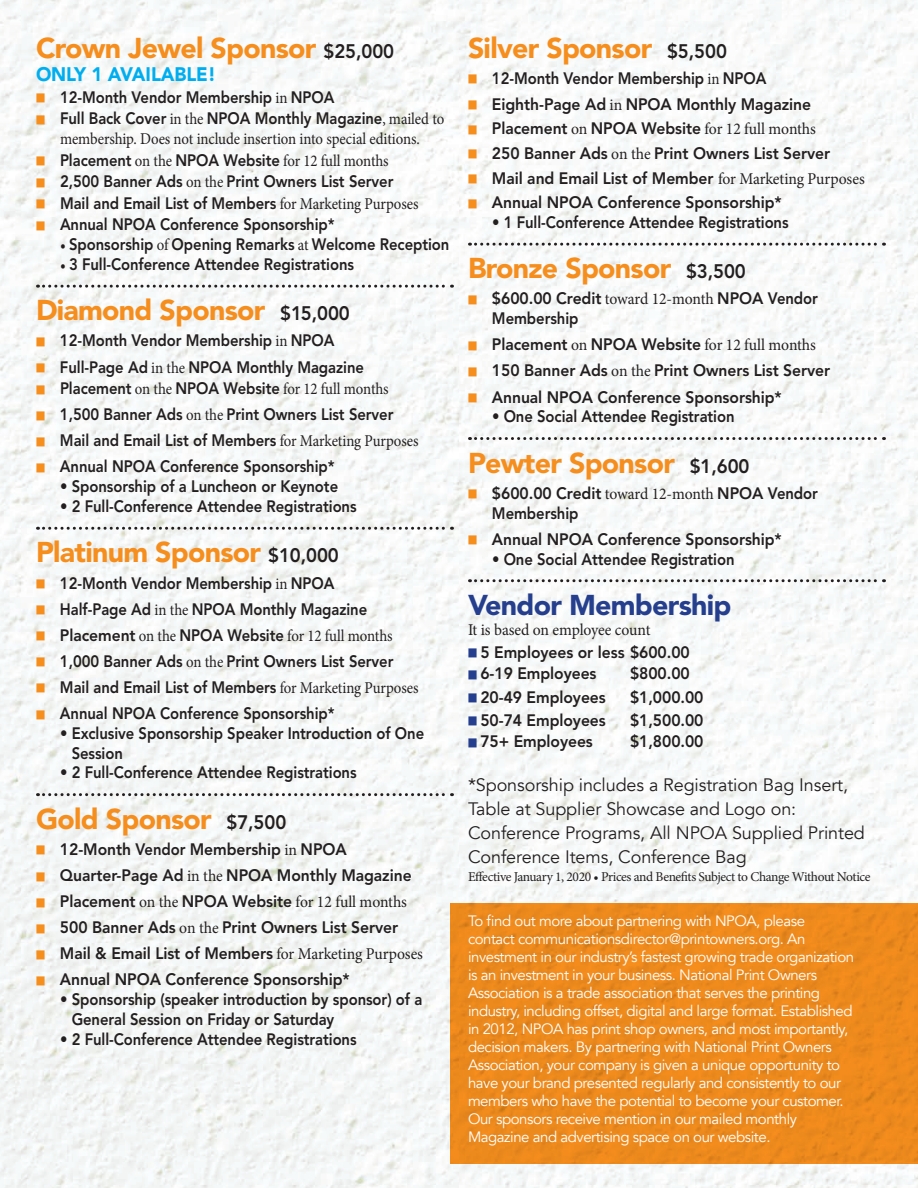
<style>
.page{position:relative;width:918px;height:1188px;background:#fff}
.page>*{position:absolute;margin:0;border:0;box-sizing:border-box;transform-origin:0 0}
.t1{font:900 28.5px "Avenir LT Std";letter-spacing:-.025em;color:#f68e1e}
.t2{font:900 28.5px "Avenir LT Std";letter-spacing:-.025em;color:#253f8e}
.t3{font:900 19.5px "Avenir LT Std";letter-spacing:-.005em;color:#00aeef;scale:.95 1}
.t4{font:18px/24px "Avenir";letter-spacing:-.005em;color:#231f20}
.t5{font:800 16.5px/19.8px "Avenir LT Std";letter-spacing:-.005em;color:#231f20;scale:.9 1}
.t6{font:800 16.5px/19.8px "Avenir LT Std";letter-spacing:-.005em;color:#231f20;scale:.95 1}
.t7{font:16.5px/19.8px "Minion Pro";letter-spacing:-.005em;color:#231f20;text-align:center;scale:.9 1}
.t8{font:16.5px "Minion Pro";letter-spacing:-.005em;color:#231f20;scale:.95 1}
.t9{font:15px/18px "Avenir";letter-spacing:-.03em;color:#fff}
.t10{font:13.5px "Minion Pro";letter-spacing:-.03em;color:#231f20}
.s1{font-weight:800;font-size:19.5px;color:#231f20}
.s2{font-family:"Universal Newswith Comm Pi";font-weight:400;font-size:18px;color:#f68e1e}
.s3{font-family:"Minion Pro";font-weight:400}
.s4{font-family:"Universal Newswith Comm Pi";font-size:18px;color:#f68e1e}
.s5{font-family:"Avenir LT Std";font-weight:800}
.s6{font-family:"Universal Newswith Comm Pi";font-weight:400;font-size:18px;color:#253f8e}
</style>
<div class="page">
<img style="left:0;top:0;width:918px;height:1188px">
<div style="left:450px;top:903px;width:468px;height:260px;background:#ed8a1d"></div>
<svg style="left:38px;top:285px;width:415px;height:3px"></svg>
<svg style="left:38px;top:527px;width:415px;height:3px"></svg>
<svg style="left:38px;top:793px;width:415px;height:3px"></svg>
<svg style="left:470px;top:243px;width:415px;height:3px"></svg>
<svg style="left:470px;top:437px;width:415px;height:3px"></svg>
<svg style="left:470px;top:579px;width:415px;height:3px"></svg>
<p class="t1" style="left:36px;top:30px;width:360px">Crown Jewel Sponsor <span class="s1">$25,000</span></p>
<p class="t3" style="left:36px;top:62px;width:191px">ONLY 1 AVAILABLE!</p>
<p class="t5" style="left:36px;top:87px;width:333px"><span class="s2">n</span> 12-Month Vendor Membership <span class="s3">in</span> NPOA</p>
<p class="t7" style="left:36px;top:109px;width:455px"><span class="s4">n</span> <span class="s5">Full Back Cover</span> in the <span class="s5">NPOA Monthly Magazine</span>, mailed to membership. Does not include insertion into special editions.</p>
<p class="t5" style="left:36px;top:150px;width:393px"><span class="s2">n</span> Placement <span class="s3">on the</span> NPOA Website <span class="s3">for 12 full months</span></p>
<p class="t5" style="left:36px;top:172px;width:399px"><span class="s2">n</span> 2,500 Banner Ads <span class="s3">on the</span> Print Owners List Server</p>
<p class="t5" style="left:36px;top:193px;width:427px"><span class="s2">n</span> Mail and Email List of Members <span class="s3">for Marketing Purposes</span></p>
<p class="t5" style="left:36px;top:215px;width:333px"><span class="s2">n</span> Annual NPOA Conference Sponsorship*</p>
<p class="t5" style="left:60px;top:235px;width:434px"><span class="s3">•</span> Sponsorship <span class="s3">of</span> Opening Remarks <span class="s3">at</span> Welcome Reception</p>
<p class="t5" style="left:60px;top:254px;width:328px"><span class="s3">•</span> 3 Full-Conference Attendee Registrations</p>
<p class="t1" style="left:36px;top:293px;width:315px">Diamond Sponsor <span class="s1">$15,000</span></p>
<p class="t5" style="left:36px;top:331px;width:333px"><span class="s2">n</span> 12-Month Vendor Membership <span class="s3">in</span> NPOA</p>
<p class="t5" style="left:36px;top:357px;width:366px"><span class="s2">n</span> Full-Page Ad <span class="s3">in the</span> NPOA Monthly Magazine</p>
<p class="t5" style="left:36px;top:379px;width:393px"><span class="s2">n</span> Placement <span class="s3">on the</span> NPOA Website <span class="s3">for 12 full months</span></p>
<p class="t5" style="left:36px;top:405px;width:399px"><span class="s2">n</span> 1,500 Banner Ads <span class="s3">on the</span> Print Owners List Server</p>
<p class="t5" style="left:36px;top:431px;width:427px"><span class="s2">n</span> Mail and Email List of Members <span class="s3">for Marketing Purposes</span></p>
<p class="t5" style="left:36px;top:457px;width:333px"><span class="s2">n</span> Annual NPOA Conference Sponsorship*</p>
<p class="t5" style="left:60px;top:477px;width:311px">• Sponsorship of a Luncheon or Keynote</p>
<p class="t5" style="left:60px;top:496px;width:331px">• 2 Full-Conference Attendee Registrations</p>
<p class="t1" style="left:36px;top:535px;width:304px">Platinum Sponsor <span class="s1">$10,000</span></p>
<p class="t5" style="left:36px;top:573px;width:333px"><span class="s2">n</span> 12-Month Vendor Membership <span class="s3">in</span> NPOA</p>
<p class="t5" style="left:36px;top:599px;width:370px"><span class="s2">n</span> Half-Page Ad <span class="s3">in the</span> NPOA Monthly Magazine</p>
<p class="t6" style="left:36px;top:625px;width:377px"><span class="s2">n</span> Placement <span class="s3">on the</span> NPOA Website <span class="s3">for 12 full months</span></p>
<p class="t5" style="left:36px;top:651px;width:399px"><span class="s2">n</span> 1,000 Banner Ads <span class="s3">on the</span> Print Owners List Server</p>
<p class="t5" style="left:36px;top:677px;width:427px"><span class="s2">n</span> Mail and Email List of Members <span class="s3">for Marketing Purposes</span></p>
<p class="t5" style="left:36px;top:703px;width:333px"><span class="s2">n</span> Annual NPOA Conference Sponsorship*</p>
<p class="t5" style="left:72px;top:723px;width:393px;text-indent:-12px">• Exclusive Sponsorship Speaker Introduction of One<br>Session</p>
<p class="t5" style="left:60px;top:763px;width:331px">• 2 Full-Conference Attendee Registrations</p>
<p class="t1" style="left:36px;top:802px;width:252px">Gold Sponsor <span class="s1">$7,500</span></p>
<p class="t6" style="left:36px;top:839px;width:329px"><span class="s2">n</span> 12-Month Vendor Membership <span class="s3">in</span> NPOA</p>
<p class="t6" style="left:36px;top:865px;width:397px"><span class="s2">n</span> Quarter-Page Ad <span class="s3">in the</span> NPOA Monthly Magazine</p>
<p class="t6" style="left:36px;top:892px;width:392px"><span class="s2">n</span> Placement <span class="s3">on the</span> NPOA Website <span class="s3">for 12 full months</span></p>
<p class="t6" style="left:36px;top:918px;width:383px"><span class="s2">n</span> 500 Banner Ads <span class="s3">on the</span> Print Owners List Server</p>
<p class="t6" style="left:36px;top:944px;width:409px"><span class="s2">n</span> Mail &amp; Email List of Members <span class="s3">for Marketing Purposes</span></p>
<p class="t6" style="left:36px;top:970px;width:332px"><span class="s2">n</span> Annual NPOA Conference Sponsorship*</p>
<p class="t5" style="left:72px;top:990px;width:391px;text-indent:-12px">• Sponsorship (speaker introduction by sponsor) of a<br>General Session on Friday or Saturday</p>
<p class="t5" style="left:60px;top:1029px;width:331px">• 2 Full-Conference Attendee Registrations</p>
<p class="t1" style="left:468px;top:30px;width:260px">Silver Sponsor <span class="s1">$5,500</span></p>
<p class="t5" style="left:468px;top:68px;width:333px"><span class="s2">n</span> 12-Month Vendor Membership <span class="s3">in</span> NPOA</p>
<p class="t6" style="left:468px;top:94px;width:363px"><span class="s2">n</span> Eighth-Page Ad <span class="s3">in</span> NPOA Monthly Magazine</p>
<p class="t6" style="left:468px;top:119px;width:368px"><span class="s2">n</span> Placement <span class="s3">on</span> NPOA Website <span class="s3">for 12 full months</span></p>
<p class="t6" style="left:468px;top:143px;width:383px"><span class="s2">n</span> 250 Banner Ads <span class="s3">on the</span> Print Owners List Server</p>
<p class="t6" style="left:468px;top:168px;width:419px"><span class="s2">n</span> Mail and Email List of Member <span class="s3">for Marketing Purposes</span></p>
<p class="t6" style="left:468px;top:193px;width:332px"><span class="s2">n</span> Annual NPOA Conference Sponsorship*</p>
<p class="t5" style="left:492px;top:212px;width:331px">• 1 Full-Conference Attendee Registrations</p>
<p class="t1" style="left:468px;top:251px;width:279px">Bronze Sponsor <span class="s1">$3,500</span></p>
<p class="t6" style="left:492px;top:289px;width:345px;text-indent:-24px"><span class="s2">n</span> $600.00 Credit <span class="s3">toward 12-month</span> NPOA Vendor<br>Membership</p>
<p class="t6" style="left:468px;top:335px;width:368px"><span class="s2">n</span> Placement <span class="s3">on</span> NPOA Website <span class="s3">for 12 full months</span></p>
<p class="t6" style="left:468px;top:361px;width:383px"><span class="s2">n</span> 150 Banner Ads <span class="s3">on the</span> Print Owners List Server</p>
<p class="t6" style="left:468px;top:387px;width:332px"><span class="s2">n</span> Annual NPOA Conference Sponsorship*</p>
<p class="t5" style="left:492px;top:407px;width:271px">• One Social Attendee Registration</p>
<p class="t1" style="left:468px;top:446px;width:283px">Pewter Sponsor <span class="s1">$1,600</span></p>
<p class="t6" style="left:492px;top:483px;width:345px;text-indent:-24px"><span class="s2">n</span> $600.00 Credit <span class="s3">toward 12-month</span> NPOA Vendor<br>Membership</p>
<p class="t6" style="left:468px;top:529px;width:332px"><span class="s2">n</span> Annual NPOA Conference Sponsorship*</p>
<p class="t5" style="left:492px;top:549px;width:271px">• One Social Attendee Registration</p>
<p class="t2" style="left:468px;top:588px;width:265px">Vendor Membership</p>
<p class="t8" style="left:468px;top:618px;width:194px">It is based on employee count</p>
<p class="t6" style="left:468px;top:642px;width:235px"><span class="s6">n</span> 5 Employees or less $600.00</p>
<p class="t6" style="left:468px;top:664px;width:137px"><span class="s6">n</span> 6-19 Employees</p>
<p class="t6" style="left:630px;top:664px;width:64px">$800.00</p>
<p class="t6" style="left:468px;top:687px;width:147px"><span class="s6">n</span> 20-49 Employees</p>
<p class="t6" style="left:630px;top:687px;width:79px">$1,000.00</p>
<p class="t6" style="left:468px;top:710px;width:147px"><span class="s6">n</span> 50-74 Employees</p>
<p class="t6" style="left:630px;top:710px;width:79px">$1,500.00</p>
<p class="t6" style="left:468px;top:732px;width:133px"><span class="s6">n</span> 75+ Employees</p>
<p class="t6" style="left:630px;top:732px;width:79px">$1,800.00</p>
<p class="t4" style="left:468px;top:773px;width:398px">*Sponsorship includes a Registration Bag Insert, Table at Supplier Showcase and Logo on:<br>Conference Programs, All NPOA Supplied Printed Conference Items, Conference Bag</p>
<p class="t10" style="left:468px;top:868px;width:404px">Effective January 1, 2020 • Prices and Benefits Subject to Change Without Notice</p>
<p class="t9" style="left:468px;top:912px;width:388px">To find out more about partnering with NPOA, please contact communicationsdirector@printowners.org. An investment in our industry’s fastest growing trade organization is an investment in your business. National Print Owners Association is a trade association that serves the printing industry, including offset, digital and large format. Established in 2012, NPOA has print shop owners, and most importantly, decision makers. By partnering with National Print Owners Association, your company is given a unique opportunity to have your brand presented regularly and consistently to our members who have the potential to become your customer.<br>Our sponsors receive mention in our mailed monthly Magazine and advertising space on our website.</p>
</div>
